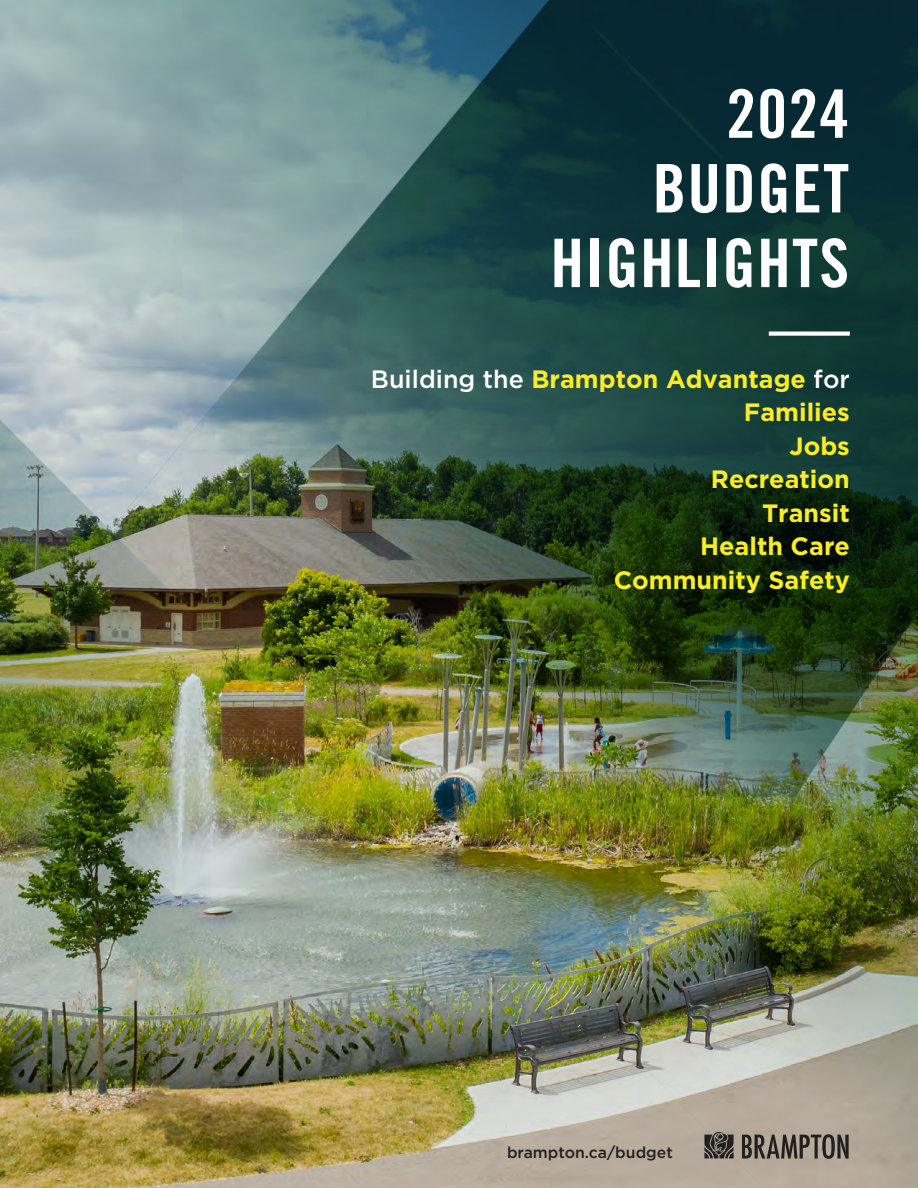
<style>
.page{position:relative;width:918px;height:1188px;background:#fff}
.page>*{position:absolute;margin:0;border:0;box-sizing:border-box;transform-origin:0 0}
.t1{font:67.05px/74.7px "Trade Gothic LT Std Bd Cn 20";letter-spacing:.02em;color:#fff;text-align:right}
.t2{font:700 25.05px/33.5px "Gotham";color:#faed24;text-align:right}
.t3{font:500 15.75px "Gotham";color:#231f20}
.s1{font-weight:500;color:#fff}
</style>
<div class="page">
<img style="left:0;top:0;width:918px;height:1188px">
<svg style="left:769px;top:332px;width:81px;height:4px"></svg>
<svg style="left:704px;top:1131px;width:30px;height:27px"></svg>
<svg style="left:742px;top:1134px;width:107px;height:25px;background:#6d665f"></svg>
<h1 class="t1" style="left:550px;top:76px;width:300px">2024<br>BUDGET<br>HIGHLIGHTS</h1>
<p class="t2" style="left:371px;top:362px;width:481px"><span class="s1">Building the</span> Brampton Advantage <span class="s1">for<br></span>Families<br>Jobs<br>Recreation<br>Transit<br>Health Care<br>Community Safety</p>
<p class="t3" style="left:507px;top:1142px;width:167px">brampton.ca/budget</p>
</div>
